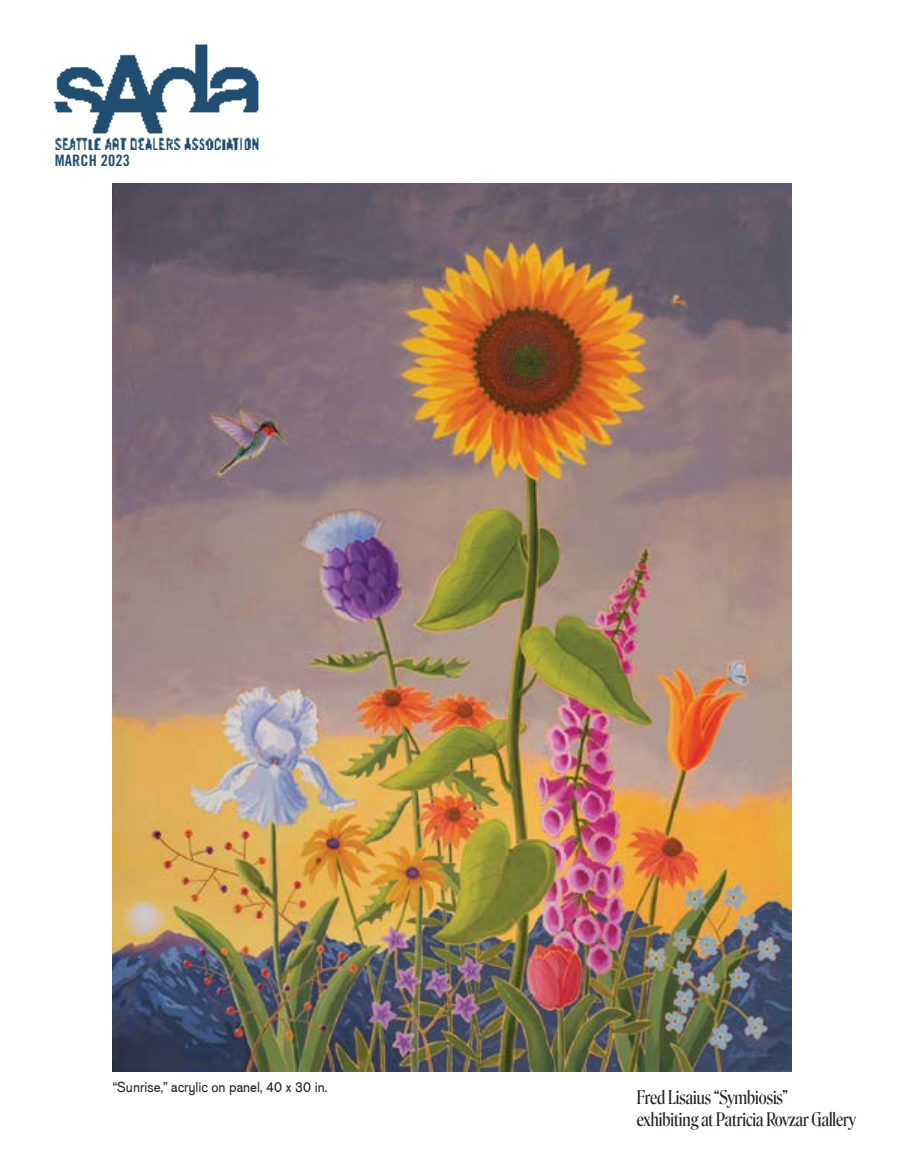
<style>
.page{position:relative;width:905px;height:1175px;background:#fff}
.page>*{position:absolute;margin:0;border:0;box-sizing:border-box;transform-origin:0 0}
.t1{font:18px/21.6px "Roslindale Display Condensed";color:#231f20}
.t2{font:15.75px "Trade Gothic Bold Cond Twenty";letter-spacing:.01em;color:#214e70}
.t3{font:500 15px "Venus URWT";color:#231f20}
</style>
<div class="page">
<img style="left:113px;top:184px;width:678px;height:887px">
<img style="left:53px;top:44px;width:206px;height:105px">
<p class="t2" style="left:55px;top:151px;width:77px">MARCH 2023</p>
<p class="t3" style="left:113px;top:1078px;width:216px">“Sunrise,” acrylic on panel, 40 x 30 in.</p>
<p class="t1" style="left:637px;top:1085px;width:220px">Fred Lisaius “Symbiosis”<br>exhibiting at Patricia Rovzar Gallery</p>
</div>
